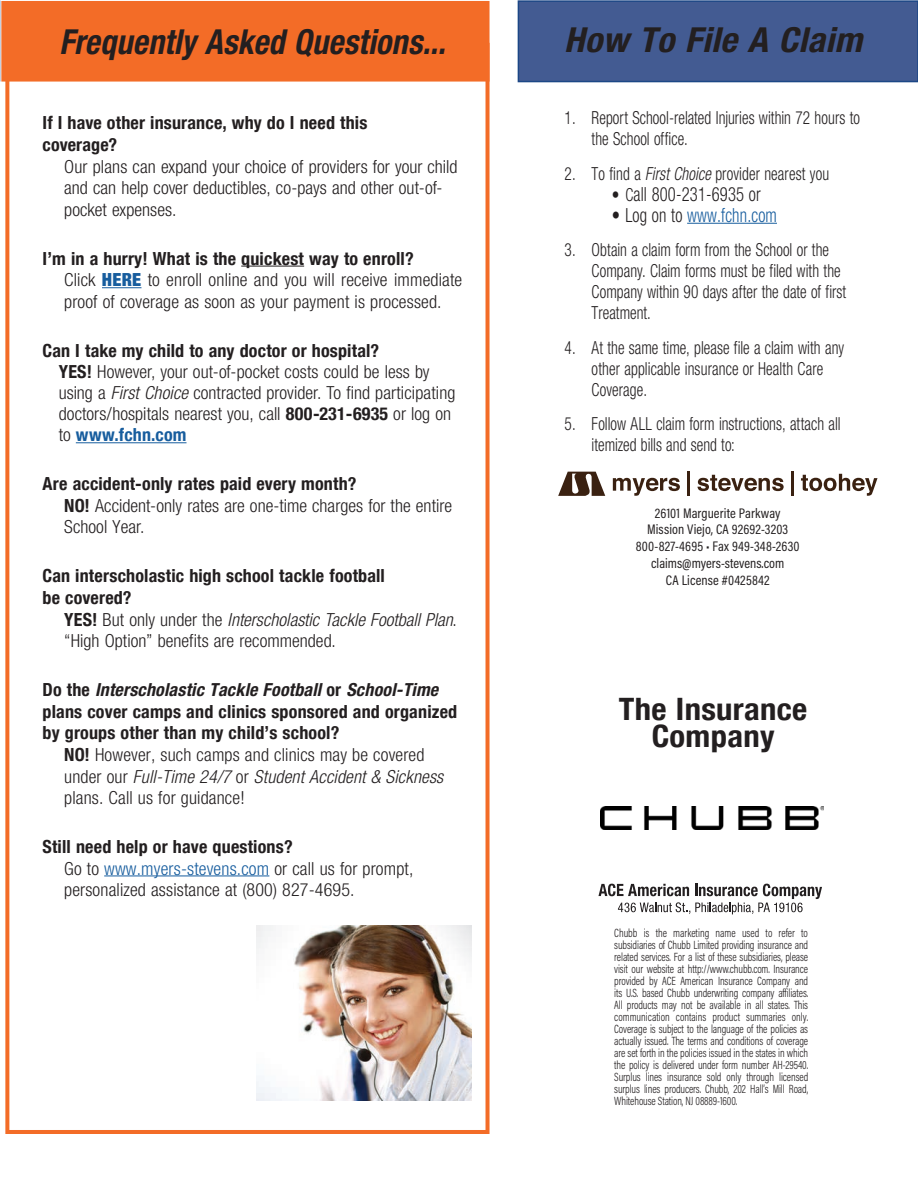
<style>
.page{position:relative;width:918px;height:1188px;background:#fff}
.page>*{position:absolute;margin:0;border:0;box-sizing:border-box;transform-origin:0 0}
.t1{font:italic 700 condensed 34.5px "Helvetica Neue LT Com";letter-spacing:.01em;color:#231f20;scale:.93 1}
.t2{font:italic 700 condensed 34.5px "Helvetica Neue LT Com";letter-spacing:.01em;color:#231f20;scale:1.06 1}
.t3{font:700 condensed 30.9px/27px "Helvetica Neue LT Com";letter-spacing:.01em;color:#231f20;text-align:center;scale:1.06 1}
.t4{font:300 condensed 19.5px "Helvetica Neue LT Com";letter-spacing:.01em;color:#175d9e;scale:.85 1}
.t5{font:300 condensed 19.5px "Helvetica Neue LT Com";letter-spacing:.01em;color:#231f20;scale:.85 1}
.Exclusions_type{font:300 condensed 18px/21.6px "Helvetica Neue LT Com";letter-spacing:.005em;color:#231f20}
.Exclusions_type-2{font:300 condensed 18px/21px "Helvetica Neue LT Com";letter-spacing:.005em;color:#231f20;scale:.85 1}
.t6{font:700 condensed 18px/21.6px "Helvetica Neue LT Com";letter-spacing:.01em;color:#231f20}
.t7{font:14.1px "Acumin Pro Cond";letter-spacing:.005em;color:#231f20}
.t8{font:300 12px/12px "Acumin Pro Cond";letter-spacing:-.01em;color:#231f20;text-align:justify;scale:.9 1}
.s1{font-weight:900;color:#175d9e}
.s2{font-weight:700}
.s3{font-style:italic}
.s4{font-weight:700;color:#175d9e}
.s5{color:#175d9e}
.s6{font-size:18px}
.s7{color:#231f20}
</style>
<div class="page">
<div style="left:5px;top:43px;width:485px;height:1091px;border:4px solid #f36c27"></div>
<div style="left:3px;top:3px;width:485px;height:77px;background:#f36c27"></div>
<div style="left:1px;top:1px;width:489px;height:81px;border:4px solid #f36c27"></div>
<hr style="left:241px;top:266px;width:63px;height:1px;background:#231f20">
<hr style="left:102px;top:287px;width:39px;height:1px;background:#175d9e">
<hr style="left:76px;top:442px;width:111px;height:1px;background:#175d9e">
<hr style="left:104px;top:875px;width:165px;height:1px;background:#175d9e">
<div style="left:518px;top:1px;width:400px;height:81px;background:#435b92"></div>
<div style="left:518px;top:0;width:400px;height:82px;border:2px solid #1c4786"></div>
<hr style="left:687px;top:223px;width:90px;height:1px;background:#175d9e">
<svg style="left:598px;top:884px;width:224px;height:30px"></svg>
<img style="left:601px;top:806px;width:223px;height:24px">
<img style="left:257px;top:926px;width:214px;height:174px">
<svg style="left:558px;top:472px;width:47px;height:23px"></svg>
<svg style="left:613px;top:478px;width:67px;height:17px"></svg>
<hr style="left:688px;top:471px;width:2px;height:24px;background:#3a2111">
<svg style="left:698px;top:475px;width:86px;height:16px"></svg>
<hr style="left:792px;top:471px;width:2px;height:24px;background:#3a2111">
<svg style="left:801px;top:474px;width:77px;height:21px"></svg>
<p class="t1" style="left:59px;top:21px;width:417px">Frequently Asked Questions...</p>
<p class="t6" style="left:43px;top:112px;width:326px">If I have other insurance, why do I need this coverage?</p>
<p class="Exclusions_type" style="left:64px;top:155px;width:395px">Our plans can expand your choice of providers for your child and can help cover deductibles, co-pays and other out-of&shy;pocket expenses.</p>
<p class="t6" style="left:43px;top:248px;width:373px">I’m in a hurry! What is the quickest way to enroll?</p>
<p class="Exclusions_type" style="left:64px;top:269px;width:400px">Click <span class="s1">HERE</span> to enroll online and you will receive immediate proof of coverage as soon as your payment is processed.</p>
<p class="t6" style="left:43px;top:340px;width:338px">Can I take my child to any doctor or hospital?</p>
<p class="Exclusions_type" style="left:59px;top:361px;width:398px;line-height:21.1px"><span class="s2">YES!</span> However, your out-of-pocket costs could be less by using a <span class="s3">First Choice</span> contracted provider. To find participating doctors/hospitals nearest you, call <span class="s2">800-231-6935</span> or log on to <span class="s4">www.fchn.com</span></p>
<p class="t6" style="left:43px;top:473px;width:315px">Are accident-only rates paid every month?</p>
<p class="Exclusions_type" style="left:64px;top:495px;width:389px"><span class="s2">NO!</span> Accident-only rates are one-time charges for the entire<br>School Year.</p>
<p class="t6" style="left:43px;top:565px;width:344px">Can interscholastic high school tackle football be covered?</p>
<p class="Exclusions_type" style="left:64px;top:608px;width:394px"><span class="s2">YES!</span> But only under the <span class="s3">Interscholastic Tackle Football Plan</span>. “High Option” benefits are recommended.</p>
<p class="t6" style="left:43px;top:679px;width:416px">Do the <span class="s3">Interscholastic Tackle Football</span> or <span class="s3">School-Time </span>plans cover camps and clinics sponsored and organized by groups other than my child’s school?</p>
<p class="Exclusions_type" style="left:64px;top:744px;width:381px"><span class="s2">NO!</span> However, such camps and clinics may be covered under our <span class="s3">Full-Time 24/7</span> or <span class="s3">Student Accident &amp; Sickness </span>plans. Call us for guidance!</p>
<p class="t6" style="left:43px;top:836px;width:252px">Still need help or have questions?</p>
<p class="Exclusions_type" style="left:64px;top:857px;width:351px">Go to <span class="s5">www.myers-stevens.com</span> or call us for prompt, personalized assistance at (800) 827-4695.</p>
<p class="t2" style="left:564px;top:19px;width:283px">How To File A Claim</p>
<p class="Exclusions_type-2" style="left:592px;top:107px;width:317px;text-indent:-27px">1. Report School-related Injuries within 72 hours to the School office.</p>
<p class="Exclusions_type-2" style="left:565px;top:163px;width:313px">2. To find a <span class="s3">First Choice</span> provider nearest you</p>
<p class="t5" style="left:612px;top:183px;width:177px"><span class="s6">• C</span>all 800-231-6935 or</p>
<p class="t4" style="left:612px;top:204px;width:196px"><span class="s7">• Log on to</span> www.fchn.com</p>
<p class="Exclusions_type-2" style="left:592px;top:239px;width:301px;text-indent:-27px">3. Obtain a claim form from the School or the Company. Claim forms must be filed with the Company within 90 days after the date of first Treatment.</p>
<p class="Exclusions_type-2" style="left:592px;top:337px;width:299px;text-indent:-27px">4. At the same time, please file a claim with any other applicable insurance or Health Care<br>Coverage.</p>
<p class="Exclusions_type-2" style="left:592px;top:413px;width:294px;text-indent:-27px">5. Follow ALL claim form instructions, attach all itemized bills and send to:</p>
<p class="t7" style="left:655px;top:504px;width:127px">26101 Marguerite Parkway</p>
<p class="t7" style="left:647px;top:520px;width:143px">Mission Viejo, CA 92692-3203</p>
<p class="t7" style="left:636px;top:537px;width:165px">800-827-4695 • Fax 949-348-2630</p>
<p class="t7" style="left:651px;top:554px;width:135px">claims@myers-stevens.com</p>
<p class="t7" style="left:666px;top:571px;width:105px">CA License #0425842</p>
<p class="t3" style="left:619px;top:696px;width:179px">The Insurance<br>Company</p>
<p class="t8" style="left:614px;top:927px;width:217px">Chubb is the marketing name used to refer to subsidiaries of Chubb Limited providing insurance and related services. For a list of these subsidiaries, please visit our website at http://www.chubb.com. Insurance provided by ACE American Insurance Company and its U.S. based Chubb underwriting company affiliates.<br>All products may not be available in all states. This communication contains product summaries only.<br>Coverage is subject to the language of the policies as actually issued. The terms and conditions of coverage are set forth in the policies issued in the states in which the policy is delivered under form number AH-29540.<br>Surplus lines insurance sold only through licensed surplus lines producers. Chubb, 202 Hall’s Mill Road, Whitehouse Station, NJ 08889-1600.</p>
</div>
